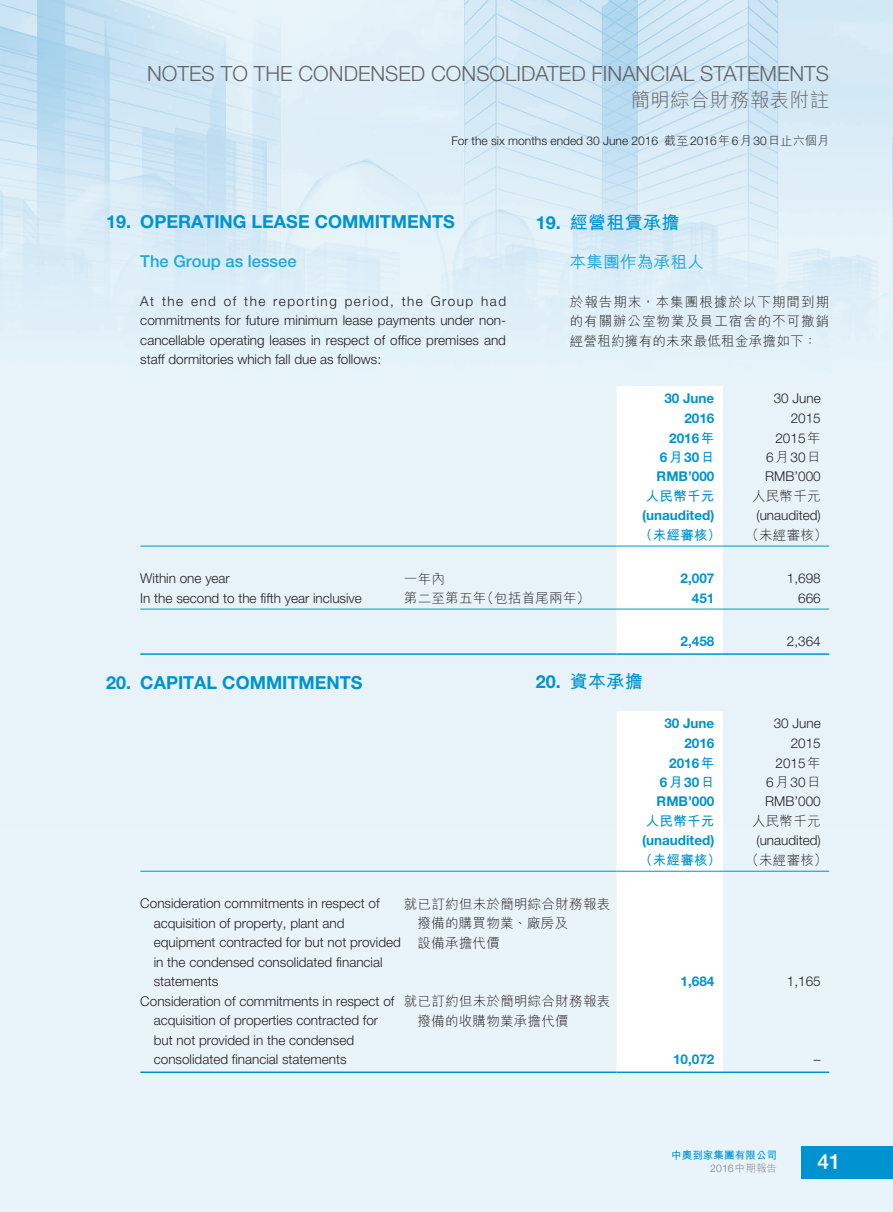
<style>
.page{position:relative;width:893px;height:1212px;background:#e9f4fa}
.page>*{position:absolute;margin:0;border:0;box-sizing:border-box;transform-origin:0 0}
.t1{font:300 21px "Helvetica Neue LT Std";color:#636366}
.t2{font:500 21px "Helvetica Neue LT Std";color:#fff}
.t3{font:300 19.5px "M Hei HK";letter-spacing:.02em;color:#636366}
._01_H1_E{font:700 18px "Helvetica Neue LT Std";color:#0093d0}
._001_H1_C{font:700 18px "M Hei HK";letter-spacing:.02em;color:#0093d0}
._02_H2_E{font:500 16.5px "Helvetica Neue LT Std";color:#1baadc}
._002_H2_C{font:500 16.5px "M Hei HK";letter-spacing:.02em;color:#1baadc}
._50_Table_txt{font:300 13.5px "Helvetica Neue LT Std";color:#231f20}
._00_txt_E{font:300 13.5px/19.5px "Helvetica Neue LT Std";color:#231f20;text-align:justify}
._50_Table_txt-2{font:700 13.5px "Helvetica Neue LT Std";color:#0093d0}
._50_Table_txt-3{font:300 13.5px "M Hei HK";letter-spacing:.02em;color:#231f20}
._000_txt_C{font:300 13.5px/19.5px "M Hei HK";letter-spacing:.07em;color:#231f20;text-align:justify}
._50_Table_txt-4{font:700 13.5px "M Hei HK";letter-spacing:.02em;color:#0093d0}
.t4{font:300 12px "Helvetica Neue LT Std";color:#231f20}
.t5{font:700 10.5px "M Hei HK";letter-spacing:.01em;color:#0093d0}
.t6{font:300 10.5px "Helvetica Neue LT Std";color:#808285}
.s1{font-family:"M Hei HK"}
.s2{font-family:"Helvetica Neue LT Std"}
</style>
<div class="page">
<img style="left:0;top:0;width:893px;height:655px">
<div style="left:802px;top:1146px;width:91px;height:33px;background:#0093d0"></div>
<div style="left:617px;top:386px;width:106px;height:267px;background:#fff"></div>
<hr style="left:140px;top:546px;width:264px;height:1px;background:#0093d0">
<hr style="left:404px;top:546px;width:213px;height:1px;background:#0093d0">
<hr style="left:617px;top:546px;width:106px;height:1px;background:#0093d0">
<hr style="left:723px;top:546px;width:106px;height:1px;background:#0093d0">
<hr style="left:140px;top:609px;width:264px;height:1px;background:#0093d0">
<hr style="left:404px;top:609px;width:213px;height:1px;background:#0093d0">
<hr style="left:617px;top:609px;width:106px;height:1px;background:#0093d0">
<hr style="left:723px;top:609px;width:106px;height:1px;background:#0093d0">
<hr style="left:140px;top:653px;width:264px;height:2px;background:#0093d0">
<hr style="left:404px;top:653px;width:213px;height:2px;background:#0093d0">
<hr style="left:617px;top:653px;width:106px;height:2px;background:#0093d0">
<hr style="left:723px;top:653px;width:106px;height:2px;background:#0093d0">
<div style="left:617px;top:711px;width:106px;height:360px;background:#fff"></div>
<hr style="left:140px;top:871px;width:264px;height:1px;background:#0093d0">
<hr style="left:404px;top:871px;width:213px;height:1px;background:#0093d0">
<hr style="left:617px;top:871px;width:106px;height:1px;background:#0093d0">
<hr style="left:723px;top:871px;width:106px;height:1px;background:#0093d0">
<hr style="left:140px;top:1071px;width:264px;height:2px;background:#0093d0">
<hr style="left:404px;top:1071px;width:213px;height:2px;background:#0093d0">
<hr style="left:617px;top:1071px;width:106px;height:2px;background:#0093d0">
<hr style="left:723px;top:1071px;width:106px;height:2px;background:#0093d0">
<h1 class="t1" style="left:147px;top:61px;width:683px">NOTES TO THE CONDENSED CONSOLIDATED FINANCIAL STATEMENTS</h1>
<h2 class="t3" style="left:631px;top:90px;width:200px">簡明綜合財務報表附註</h2>
<p class="t4" style="left:451px;top:133px;width:379px">For the six months ended 30 June 2016 <span class="s1">截至</span>2016<span class="s1">年</span>6<span class="s1">月</span>30<span class="s1">日止六個月</span></p>
<p class="_01_H1_E" style="left:106px;top:210px;width:350px">19. OPERATING LEASE COMMITMENTS</p>
<p class="_02_H2_E" style="left:140px;top:251px;width:158px">The Group as lessee</p>
<p class="_00_txt_E" style="left:140px;top:291px;width:367px">At the end of the reporting period, the Group had commitments for future minimum lease payments under non&shy;cancellable operating leases in respect of office premises and staff dormitories which fall due as follows:</p>
<p class="_001_H1_C" style="left:536px;top:209px;width:145px"><span class="s2">19.</span> 經營租賃承擔</p>
<p class="_002_H2_C" style="left:570px;top:250px;width:136px">本集團作為承租人</p>
<p class="_000_txt_C" style="left:570px;top:292px;width:261px">於報告期末，本集團根據於以下期間到期的有關辦公室物業及員工宿舍的不可撤銷經營租約擁有的未來最低租金承擔如下：</p>
<p class="_50_Table_txt-2" style="left:664px;top:390px;width:52px">30 June</p>
<p class="_50_Table_txt" style="left:774px;top:390px;width:49px">30 June</p>
<p class="_50_Table_txt-2" style="left:684px;top:409px;width:32px">2016</p>
<p class="_50_Table_txt" style="left:791px;top:409px;width:32px">2015</p>
<p class="_50_Table_txt-2" style="left:669px;top:429px;width:47px">2016<span class="s1">年</span></p>
<p class="_50_Table_txt-2" style="left:660px;top:449px;width:56px">6<span class="s1">月</span>30<span class="s1">日</span></p>
<p class="_50_Table_txt" style="left:775px;top:430px;width:47px">2015<span class="s1">年</span></p>
<p class="_50_Table_txt" style="left:766px;top:449px;width:56px">6<span class="s1">月</span>30<span class="s1">日</span></p>
<p class="_50_Table_txt-2" style="left:657px;top:468px;width:59px">RMB’000</p>
<p class="_50_Table_txt" style="left:765px;top:468px;width:57px">RMB’000</p>
<p class="_50_Table_txt-4" style="left:646px;top:486px;width:70px">人民幣千元</p>
<p class="_50_Table_txt-3" style="left:752px;top:489px;width:70px">人民幣千元</p>
<p class="_50_Table_txt-2" style="left:642px;top:507px;width:74px">(unaudited)</p>
<p class="_50_Table_txt" style="left:756px;top:507px;width:66px">(unaudited)</p>
<p class="_50_Table_txt-4" style="left:639px;top:525px;width:83px">（未經審核）</p>
<p class="_50_Table_txt-3" style="left:746px;top:528px;width:83px">（未經審核）</p>
<p class="_50_Table_txt" style="left:140px;top:570px;width:91px">Within one year</p>
<p class="_50_Table_txt-3" style="left:404px;top:572px;width:43px">一年內</p>
<p class="_50_Table_txt-2" style="left:681px;top:570px;width:35px">2,007</p>
<p class="_50_Table_txt" style="left:787px;top:570px;width:35px">1,698</p>
<p class="_50_Table_txt" style="left:140px;top:589px;width:223px">In the second to the fifth year inclusive</p>
<p class="_50_Table_txt-3" style="left:404px;top:591px;width:188px">第二至第五年（包括首尾兩年）</p>
<p class="_50_Table_txt-2" style="left:692px;top:589px;width:24px">451</p>
<p class="_50_Table_txt" style="left:798px;top:589px;width:24px">666</p>
<p class="_50_Table_txt-2" style="left:681px;top:633px;width:35px">2,458</p>
<p class="_50_Table_txt" style="left:787px;top:633px;width:35px">2,364</p>
<p class="_01_H1_E" style="left:106px;top:672px;width:258px">20. CAPITAL COMMITMENTS</p>
<p class="_50_Table_txt-2" style="left:664px;top:715px;width:52px">30 June</p>
<p class="_50_Table_txt" style="left:774px;top:715px;width:49px">30 June</p>
<p class="_50_Table_txt-2" style="left:684px;top:735px;width:32px">2016</p>
<p class="_50_Table_txt" style="left:791px;top:735px;width:32px">2015</p>
<p class="_50_Table_txt-2" style="left:669px;top:755px;width:47px">2016<span class="s1">年</span></p>
<p class="_50_Table_txt-2" style="left:660px;top:774px;width:56px">6<span class="s1">月</span>30<span class="s1">日</span></p>
<p class="_001_H1_C" style="left:536px;top:668px;width:109px"><span class="s2">20.</span> 資本承擔</p>
<p class="_50_Table_txt" style="left:775px;top:755px;width:47px">2015<span class="s1">年</span></p>
<p class="_50_Table_txt" style="left:766px;top:774px;width:56px">6<span class="s1">月</span>30<span class="s1">日</span></p>
<p class="_50_Table_txt-3" style="left:404px;top:897px;width:208px">就已訂約但未於簡明綜合財務報表</p>
<p class="_50_Table_txt-3" style="left:417px;top:916px;width:152px">撥備的購買物業、廠房及</p>
<p class="_50_Table_txt-3" style="left:417px;top:936px;width:84px">設備承擔代價</p>
<p class="_50_Table_txt" style="left:140px;top:895px;width:241px">Consideration commitments in respect of</p>
<p class="_50_Table_txt" style="left:154px;top:915px;width:192px">acquisition of property, plant and</p>
<p class="_50_Table_txt" style="left:154px;top:934px;width:249px">equipment contracted for but not provided</p>
<p class="_50_Table_txt" style="left:154px;top:954px;width:230px">in the condensed consolidated financial</p>
<p class="_50_Table_txt" style="left:154px;top:973px;width:66px">statements</p>
<p class="_50_Table_txt" style="left:140px;top:993px;width:256px">Consideration of commitments in respect of</p>
<p class="_50_Table_txt" style="left:154px;top:1012px;width:226px">acquisition of properties contracted for</p>
<p class="_50_Table_txt" style="left:154px;top:1032px;width:202px">but not provided in the condensed</p>
<p class="_50_Table_txt" style="left:154px;top:1051px;width:194px">consolidated financial statements</p>
<p class="_50_Table_txt-3" style="left:404px;top:994px;width:208px">就已訂約但未於簡明綜合財務報表</p>
<p class="_50_Table_txt-3" style="left:417px;top:1014px;width:153px">撥備的收購物業承擔代價</p>
<p class="_50_Table_txt-2" style="left:657px;top:793px;width:59px">RMB’000</p>
<p class="_50_Table_txt" style="left:765px;top:793px;width:57px">RMB’000</p>
<p class="_50_Table_txt-4" style="left:646px;top:811px;width:70px">人民幣千元</p>
<p class="_50_Table_txt-3" style="left:752px;top:814px;width:70px">人民幣千元</p>
<p class="_50_Table_txt-2" style="left:642px;top:832px;width:74px">(unaudited)</p>
<p class="_50_Table_txt" style="left:756px;top:832px;width:66px">(unaudited)</p>
<p class="_50_Table_txt-4" style="left:639px;top:850px;width:83px">（未經審核）</p>
<p class="_50_Table_txt-3" style="left:746px;top:853px;width:83px">（未經審核）</p>
<p class="_50_Table_txt-2" style="left:681px;top:973px;width:35px">1,684</p>
<p class="_50_Table_txt" style="left:787px;top:973px;width:35px">1,165</p>
<p class="_50_Table_txt-2" style="left:673px;top:1051px;width:43px">10,072</p>
<p class="_50_Table_txt" style="left:814px;top:1051px;width:8px">–</p>
<p class="t5" style="left:671px;top:1148px;width:107px">中奧到家集團有限公司</p>
<p class="t6" style="left:710px;top:1162px;width:68px">2016<span class="s1">中期報告</span></p>
<h1 class="t2" style="left:817px;top:1149px;width:25px">41</h1>
</div>
